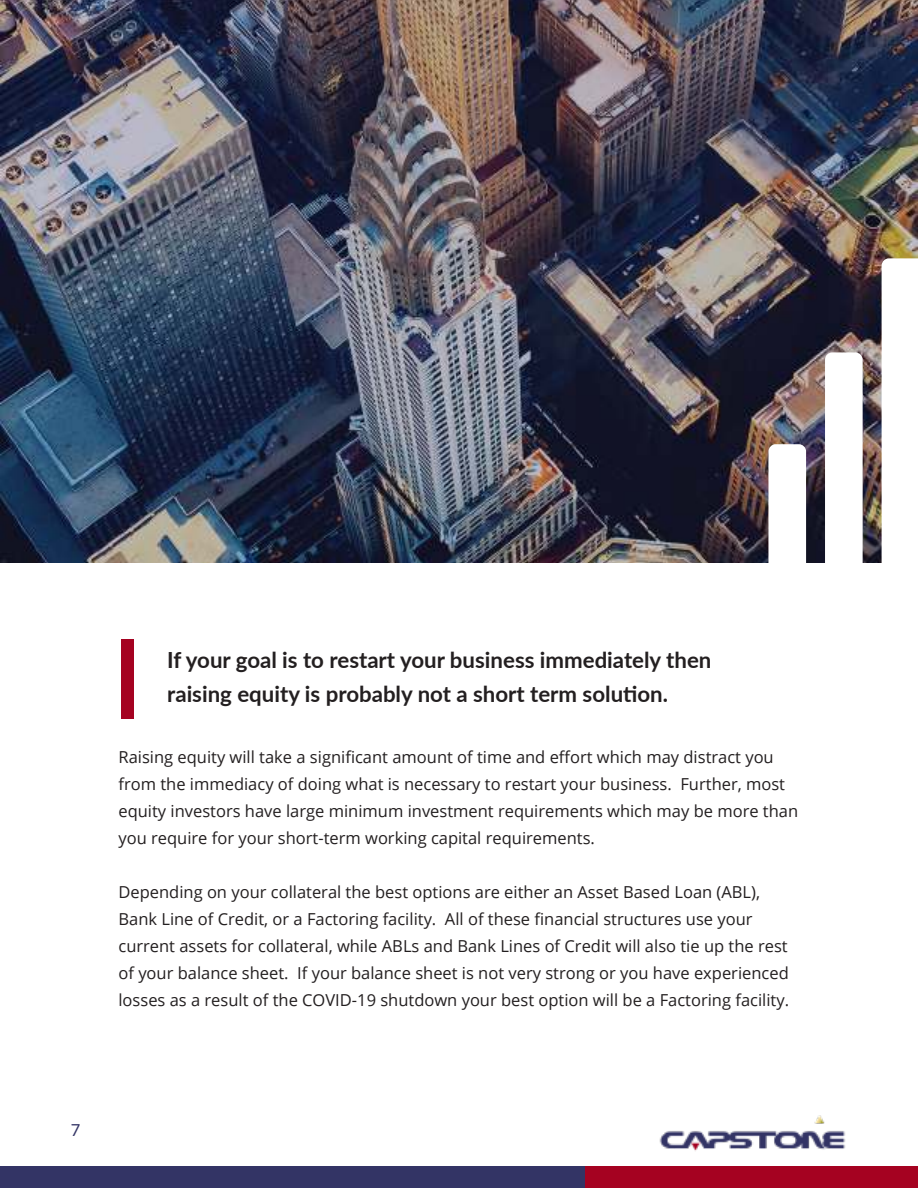
<style>
.page{position:relative;width:918px;height:1188px;background:#fff}
.page>*{position:absolute;margin:0;border:0;box-sizing:border-box;transform-origin:0 0}
.t1{font:700 22.2px/33.3px "Lato";color:#231f20}
.t2{font:16.5px/27px "Open Sans";color:#231f20}
.t3{font:16.5px "Lato";color:#333465}
</style>
<div class="page">
<img style="left:0;top:0;width:918px;height:562px">
<div style="left:121px;top:639px;width:13px;height:80px;background:#a50221"></div>
<div style="left:768px;top:444px;width:38px;height:135px;background:#fff;border-radius:7px"></div>
<div style="left:825px;top:352px;width:38px;height:227px;background:#fff;border-radius:7px"></div>
<svg style="left:882px;top:258px;width:36px;height:304px"></svg>
<img style="left:659px;top:1115px;width:187px;height:36px">
<div style="left:0;top:1167px;width:918px;height:21px;background:#333465"></div>
<div style="left:585px;top:1167px;width:333px;height:21px;background:#a50221"></div>
<h1 class="t1" style="left:167px;top:645px;width:546px">If your goal is to restart your business immediately then raising equity is probably not a short term solution.</h1>
<p class="t2" style="left:118px;top:743px;width:681px">Raising equity will take a significant amount of time and effort which may distract you from the immediacy of doing what is necessary to restart your business. Further, most equity investors have large minimum investment requirements which may be more than you require for your short-term working capital requirements.</p>
<p class="t2" style="left:118px;top:880px;width:672px">Depending on your collateral the best options are either an Asset Based Loan (ABL), Bank Line of Credit, or a Factoring facility. All of these financial structures use your current assets for collateral, while ABLs and Bank Lines of Credit will also tie up the rest of your balance sheet. If your balance sheet is not very strong or you have experienced losses as a result of the COVID-19 shutdown your best option will be a Factoring facility.</p>
<p class="t3" style="left:71px;top:1124px;width:11px">7</p>
</div>
